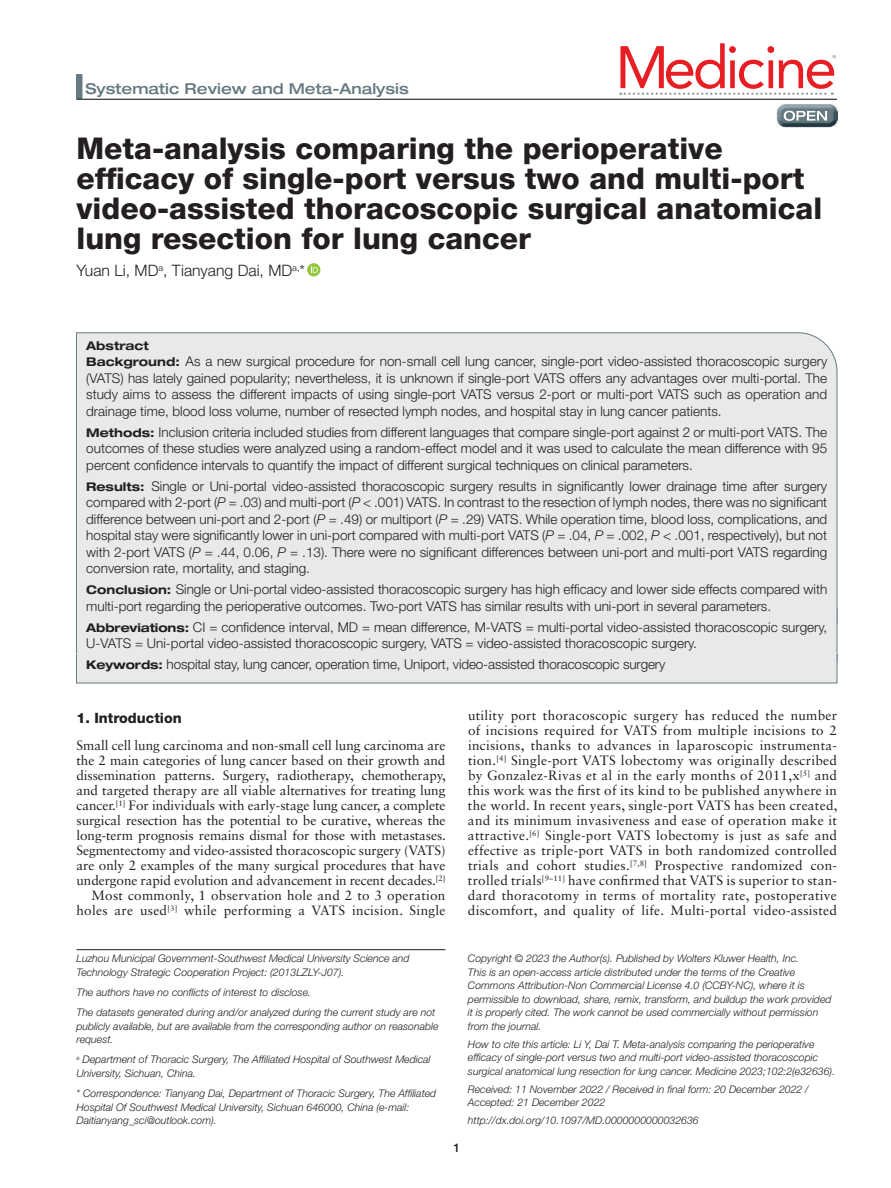
<style>
.page{position:relative;width:891px;height:1188px;background:#fff}
.page>*{position:absolute;margin:0;border:0;box-sizing:border-box;transform-origin:0 0}
.t1{font:59.4px "Avenir";letter-spacing:-.06em;color:#e71e24}
.t2{font:800 30px/30px "Helvetica Neue LT Std";color:#231f20}
.t3{font:300 15.75px "Helvetica Neue LT Std";color:#231f20}
.t4{font:500 expanded 15px "Helvetica Neue LT Std";color:#667981}
.t5{font:800 14.25px "Helvetica Neue LT Std";color:#231f20}
.t6{font:300 13.5px/16.5px "Helvetica Neue LT Std";color:#231f20;text-align:justify}
.t7{font:13.5px/15px "Sabon LT Std";letter-spacing:-.005em;color:#231f20;text-align:right}
.t8{font:700 expanded 12px "Helvetica Neue LT Std";color:#231f20}
.t9{font:500 12px "Helvetica Neue LT Std";color:#231f20}
.t10{font:italic 300 10.5px/13.5px "Helvetica Neue LT Std";color:#231f20}
.t11{font:500 10.35px "Akzidenz Grotesk BE";color:#909295}
.s1{font-weight:700;font-stretch:expanded;font-size:12px}
.s2{font-style:italic}
</style>
<div class="page">
<div style="left:76px;top:74px;width:6px;height:25px;background:#677981"></div>
<hr style="left:76px;top:99px;width:761px;height:1px;background:#231f20">
<img style="left:776px;top:104px;width:61px;height:24px">
<svg style="left:784px;top:111px;width:43px;height:10px"></svg>
<svg style="left:620px;top:93px;width:213px;height:2px"></svg>
<div style="left:76px;top:332px;width:762px;height:293px;background:#e9e9e9"></div>
<div style="left:76px;top:609px;width:761px;height:54px;background:#e9e9e9"></div>
<div style="left:76px;top:654px;width:761px;height:29px;background:#e9e9e9"></div>
<div style="left:307px;top:263px;width:13px;height:13px;background:#93c73e;border-radius:50%"></div>
<svg style="left:311px;top:266px;width:7px;height:7px"></svg>
<hr style="left:76px;top:949px;width:370px;height:1px;background:#231f20">
<p class="t4" style="left:86px;top:80px;width:325px">Systematic Review and Meta-Analysis</p>
<h1 class="t1" style="left:615px;top:33px;width:223px">Medicine</h1>
<p class="t11" style="left:832px;top:52px;width:6px">®</p>
<h2 class="t2" style="left:76px;top:134px;width:747px">Meta-analysis comparing the perioperative efficacy of single-port versus two and multi-port video-assisted thoracoscopic surgical anatomical lung resection for lung cancer</h2>
<p class="t3" style="left:76px;top:261px;width:230px">Yuan Li, MD<sup>a</sup>, Tianyang Dai, MD<sup>a,</sup>*</p>
<p class="t8" style="left:86px;top:338px;width:64px">Abstract</p>
<p class="t6" style="left:86px;top:353px;width:743px"><span class="s1">Background:</span> As a new surgical procedure for non-small cell lung cancer, single-port video-assisted thoracoscopic surgery (VATS) has lately gained popularity; nevertheless, it is unknown if single-port VATS offers any advantages over multi-portal. The study aims to assess the different impacts of using single-port VATS versus 2-port or multi-port VATS such as operation and drainage time, blood loss volume, number of resected lymph nodes, and hospital stay in lung cancer patients.</p>
<p class="t6" style="left:86px;top:424px;width:742px"><span class="s1">Methods:</span> Inclusion criteria included studies from different languages that compare single-port against 2 or multi-port VATS. The outcomes of these studies were analyzed using a random-effect model and it was used to calculate the mean difference with 95 percent confidence intervals to quantify the impact of different surgical techniques on clinical parameters.</p>
<p class="t6" style="left:86px;top:478px;width:743px"><span class="s1">Results:</span> Single or Uni-portal video-assisted thoracoscopic surgery results in significantly lower drainage time after surgery compared with 2-port (<span class="s2">P</span> = .03) and multi-port (<span class="s2">P</span> &lt; .001) VATS. In contrast to the resection of lymph nodes, there was no significant difference between uni-port and 2-port (<span class="s2">P</span> = .49) or multiport (<span class="s2">P</span> = .29) VATS. While operation time, blood loss, complications, and hospital stay were significantly lower in uni-port compared with multi-port VATS (<span class="s2">P</span> = .04, <span class="s2">P</span> = .002, <span class="s2">P</span> &lt; .001, respectively), but not with 2-port VATS (<span class="s2">P</span> = .44, 0.06, <span class="s2">P</span> = .13). There were no significant differences between uni-port and multi-port VATS regarding conversion rate, mortality, and staging.</p>
<p class="t6" style="left:86px;top:581px;width:743px"><span class="s1">Conclusion:</span> Single or Uni-portal video-assisted thoracoscopic surgery has high efficacy and lower side effects compared with multi-port regarding the perioperative outcomes. Two-port VATS has similar results with uni-port in several parameters.</p>
<p class="t6" style="left:86px;top:619px;width:743px"><span class="s1">Abbreviations:</span> CI = confidence interval, MD = mean difference, M-VATS = multi-portal video-assisted thoracoscopic surgery,<br>U-VATS = Uni-portal video-assisted thoracoscopic surgery, VATS = video-assisted thoracoscopic surgery.</p>
<p class="t6" style="left:86px;top:656px;width:581px"><span class="s1">Keywords:</span> hospital stay, lung cancer, operation time, Uniport, video-assisted thoracoscopic surgery</p>
<p class="t5" style="left:76px;top:710px;width:107px">1. Introduction</p>
<p class="t7" style="left:76px;top:738px;width:371px">Small cell lung carcinoma and non-small cell lung carcinoma are the 2 main categories of lung cancer based on their growth and dissemination patterns. Surgery, radiotherapy, chemotherapy, and targeted therapy are all viable alternatives for treating lung cancer.<sup>[1]</sup> For individuals with early-stage lung cancer, a complete surgical resection has the potential to be curative, whereas the long-term prognosis remains dismal for those with metastases.<br>Segmentectomy and video-assisted thoracoscopic surgery (VATS) are only 2 examples of the many surgical procedures that have undergone rapid evolution and advancement in recent decades.<sup>[2] </sup>Most commonly, 1 observation hole and 2 to 3 operation holes are used<sup>[3]</sup> while performing a VATS incision. Single</p>
<p class="t7" style="left:468px;top:708px;width:371px;text-align:justify">utility port thoracoscopic surgery has reduced the number of incisions required for VATS from multiple incisions to 2 incisions, thanks to advances in laparoscopic instrumenta&shy;tion.<sup>[4]</sup> Single-port VATS lobectomy was originally described by Gonzalez-Rivas et al in the early months of 2011,x<sup>[5]</sup> and this work was the first of its kind to be published anywhere in the world. In recent years, single-port VATS has been created, and its minimum invasiveness and ease of operation make it attractive.<sup>[6]</sup> Single-port VATS lobectomy is just as safe and effective as triple-port VATS in both randomized controlled trials and cohort studies.<sup>[7,8]</sup> Prospective randomized con&shy;trolled trials<sup>[9–11]</sup> have confirmed that VATS is superior to stan&shy;dard thoracotomy in terms of mortality rate, postoperative discomfort, and quality of life. Multi-portal video-assisted</p>
<p class="t10" style="left:76px;top:951px;width:335px">Luzhou Municipal Government-Southwest Medical University Science and<br>Technology Strategic Cooperation Project: (2013LZLY-J07).</p>
<p class="t10" style="left:76px;top:982px;width:360px;line-height:20.2px">The authors have no conflicts of interest to disclose.<br>The datasets generated during and/or analyzed during the current study are not</p>
<p class="t10" style="left:76px;top:1019px;width:364px">publicly available, but are available from the corresponding author on reasonable request.</p>
<p class="t10" style="left:76px;top:1053px;width:356px"><sup>a</sup> Department of Thoracic Surgery, The Affiliated Hospital of Southwest Medical<br>University, Sichuan, China.</p>
<p class="t10" style="left:76px;top:1086px;width:361px">* Correspondence: Tianyang Dai, Department of Thoracic Surgery, The Affiliated<br>Hospital Of Southwest Medical University, Sichuan 646000, China (e-mail:<br>Daitianyang_sci@outlook.com).</p>
<p class="t9" style="left:453px;top:1140px;width:8px">1</p>
<p class="t10" style="left:468px;top:951px;width:365px">Copyright © 2023 the Author(s). Published by Wolters Kluwer Health, Inc.<br>This is an open-access article distributed under the terms of the Creative Commons Attribution-Non Commercial License 4.0 (CCBY-NC), where it is permissible to download, share, remix, transform, and buildup the work provided it is properly cited. The work cannot be used commercially without permission from the journal.</p>
<p class="t10" style="left:468px;top:1037px;width:369px">How to cite this article: Li Y, Dai T. Meta-analysis comparing the perioperative efficacy of single-port versus two and multi-port video-assisted thoracoscopic surgical anatomical lung resection for lung cancer. Medicine 2023;102:2(e32636).</p>
<p class="t10" style="left:468px;top:1082px;width:342px">Received: 11 November 2022 / Received in final form: 20 December 2022 /<br>Accepted: 21 December 2022</p>
<p class="t10" style="left:468px;top:1113px;width:232px">http://dx.doi.org/10.1097/MD.0000000000032636</p>
</div>
